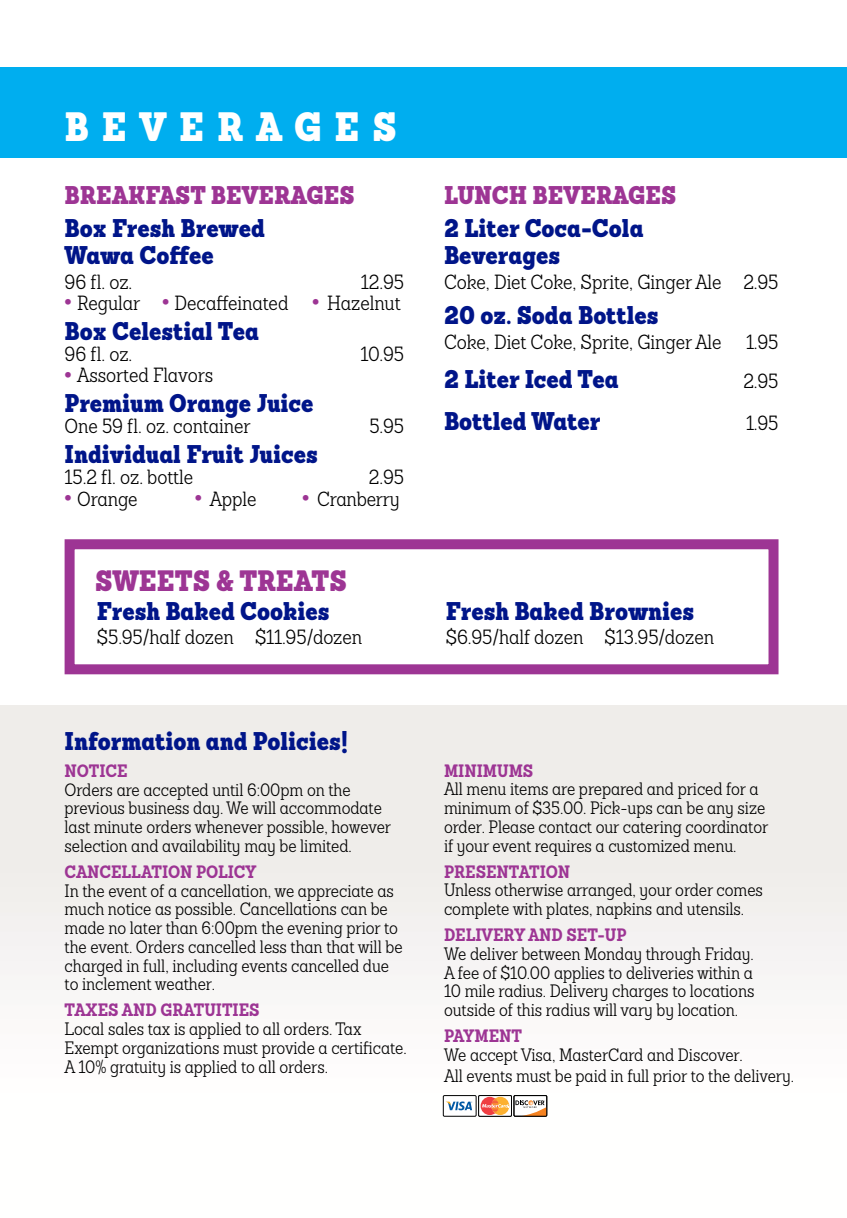
<style>
.page{position:relative;width:847px;height:1218px;background:#fff}
.page>*{position:absolute;margin:0;border:0;box-sizing:border-box;transform-origin:0 0}
.t1{font:900 condensed 40px "Sanchez";letter-spacing:.315em;color:#fff}
.t2{font:900 condensed 28.75px "Sanchez";letter-spacing:-.005em;color:#9d3594}
.t3{font:900 condensed 25px/26.2px "Sanchez";letter-spacing:-.005em;color:#001589}
.t4{font:900 condensed 25px "Sanchez";letter-spacing:-.005em;color:#9d3594}
.t5{font:300 condensed 20px "Sanchez";letter-spacing:-.005em;color:#000}
.t6{font:300 condensed 17.5px/18.8px "Sanchez";letter-spacing:-.005em;color:#000}
.t7{font:700 condensed 17.5px "Sanchez";letter-spacing:-.005em;color:#9d3594}
.s1{font-family:"Myriad Pro";font-weight:900;font-stretch:normal;color:#9d3594}
</style>
<div class="page">
<div style="left:0;top:706px;width:846px;height:511px;background:#f5f3f3"></div>
<div style="left:514px;top:1095px;width:32px;height:21px;background:#fff"></div>
<svg style="left:516px;top:1100px;width:29px;height:14px"></svg>
<div style="left:478px;top:1095px;width:33px;height:21px;border:1px solid #000"></div>
<svg style="left:480px;top:1096px;width:29px;height:18px"></svg>
<div style="left:443px;top:1095px;width:33px;height:21px;background:#fff"></div>
<div style="left:443px;top:1095px;width:33px;height:21px;border:1px solid #000"></div>
<svg style="left:445px;top:1101px;width:27px;height:9px"></svg>
<div style="left:514px;top:1095px;width:33px;height:21px;border:1px solid #000"></div>
<div style="left:0;top:68px;width:846px;height:90px;background:#00aeef"></div>
<div style="left:65px;top:539px;width:713px;height:135px;border:10px solid #9d3594"></div>
<h1 class="t1" style="left:65px;top:98px;width:333px">BEVERAGES</h1>
<h3 class="t4" style="left:65px;top:177px;width:292px">BREAKFAST BEVERAGES</h3>
<h3 class="t3" style="left:65px;top:215px;width:202px">Box Fresh Brewed<br>Wawa Coffee</h3>
<p class="t5" style="left:65px;top:269px;width:69px">96 fl. oz.</p>
<p class="t5" style="left:361px;top:269px;width:45px">12.95</p>
<p class="t5" style="left:65px;top:290px;width:337px"><span class="s1">•</span> Regular <span class="s1">•</span> Decaffeinated <span class="s1">•</span> Hazelnut</p>
<h3 class="t3" style="left:65px;top:317px;width:196px">Box Celestial Tea</h3>
<p class="t5" style="left:65px;top:341px;width:69px">96 fl. oz.</p>
<p class="t5" style="left:360px;top:341px;width:45px">10.95</p>
<p class="t5" style="left:65px;top:362px;width:150px"><span class="s1">•</span> Assorted Flavors</p>
<h3 class="t3" style="left:65px;top:390px;width:250px">Premium Orange Juice</h3>
<p class="t5" style="left:65px;top:413px;width:187px">One 59 fl. oz. container</p>
<p class="t5" style="left:369px;top:413px;width:36px">5.95</p>
<h3 class="t3" style="left:65px;top:441px;width:255px">Individual Fruit Juices</h3>
<p class="t5" style="left:65px;top:465px;width:130px">15.2 fl. oz. bottle</p>
<p class="t5" style="left:369px;top:465px;width:37px">2.95</p>
<p class="t5" style="left:65px;top:486px;width:75px"><span class="s1">•</span> Orange</p>
<p class="t5" style="left:195px;top:486px;width:63px"><span class="s1">•</span> Apple</p>
<p class="t5" style="left:302px;top:486px;width:99px"><span class="s1">•</span> Cranberry</p>
<h2 class="t2" style="left:95px;top:560px;width:253px">SWEETS &amp; TREATS</h2>
<h3 class="t3" style="left:97px;top:598px;width:234px">Fresh Baked Cookies</h3>
<p class="t5" style="left:97px;top:624px;width:267px">$5.95/half dozen $11.95/dozen</p>
<h3 class="t3" style="left:65px;top:728px;width:285px">Information and Policies!</h3>
<p class="t7" style="left:65px;top:758px;width:65px">NOTICE</p>
<p class="t6" style="left:65px;top:780px;width:328px">Orders are accepted until 6:00pm on the previous business day. We will accommodate last minute orders whenever possible, however selection and availability may be limited.</p>
<p class="t7" style="left:65px;top:859px;width:193px">CANCELLATION POLICY</p>
<p class="t6" style="left:65px;top:880px;width:339px">In the event of a cancellation, we appreciate as much notice as possible. Cancellations can be made no later than 6:00pm the evening prior to the event. Orders cancelled less than that will be charged in full, including events cancelled due to inclement weather.</p>
<p class="t7" style="left:65px;top:997px;width:197px">TAXES AND GRATUITIES</p>
<p class="t6" style="left:65px;top:1019px;width:343px">Local sales tax is applied to all orders. Tax<br>Exempt organizations must provide a certificate.<br>A 10% gratuity is applied to all orders.</p>
<h3 class="t4" style="left:444px;top:177px;width:234px">LUNCH BEVERAGES</h3>
<h3 class="t3" style="left:444px;top:215px;width:201px">2 Liter Coca-Cola<br>Beverages</h3>
<p class="t5" style="left:444px;top:269px;width:336px">Coke, Diet Coke, Sprite, Ginger Ale 2.95</p>
<h3 class="t3" style="left:444px;top:302px;width:216px">20 oz. Soda Bottles</h3>
<p class="t5" style="left:444px;top:329px;width:336px">Coke, Diet Coke, Sprite, Ginger Ale 1.95</p>
<h3 class="t3" style="left:444px;top:365px;width:176px">2 Liter Iced Tea</h3>
<p class="t5" style="left:743px;top:368px;width:37px">2.95</p>
<h3 class="t3" style="left:444px;top:408px;width:158px">Bottled Water</h3>
<p class="t5" style="left:746px;top:410px;width:34px">1.95</p>
<h3 class="t3" style="left:446px;top:598px;width:250px">Fresh Baked Brownies</h3>
<p class="t5" style="left:446px;top:624px;width:269px">$6.95/half dozen $13.95/dozen</p>
<p class="t7" style="left:444px;top:758px;width:91px">MINIMUMS</p>
<p class="t6" style="left:444px;top:779px;width:326px">All menu items are prepared and priced for a minimum of $35.00. Pick-ups can be any size order. Please contact our catering coordinator if your event requires a customized menu.</p>
<p class="t7" style="left:444px;top:859px;width:128px">PRESENTATION</p>
<p class="t6" style="left:444px;top:880px;width:320px">Unless otherwise arranged, your order comes complete with plates, napkins and utensils.</p>
<p class="t7" style="left:444px;top:922px;width:184px">DELIVERY AND SET-UP</p>
<p class="t6" style="left:444px;top:944px;width:312px;text-align:justify">We deliver between Monday through Friday.<br>A fee of $10.00 applies to deliveries within a 10 mile radius. Delivery charges to locations outside of this radius will vary by location.</p>
<p class="t7" style="left:444px;top:1023px;width:79px">PAYMENT</p>
<p class="t6" style="left:444px;top:1043px;width:351px;line-height:21.2px">We accept Visa, MasterCard and Discover.<br>All events must be paid in full prior to the delivery.</p>
</div>
